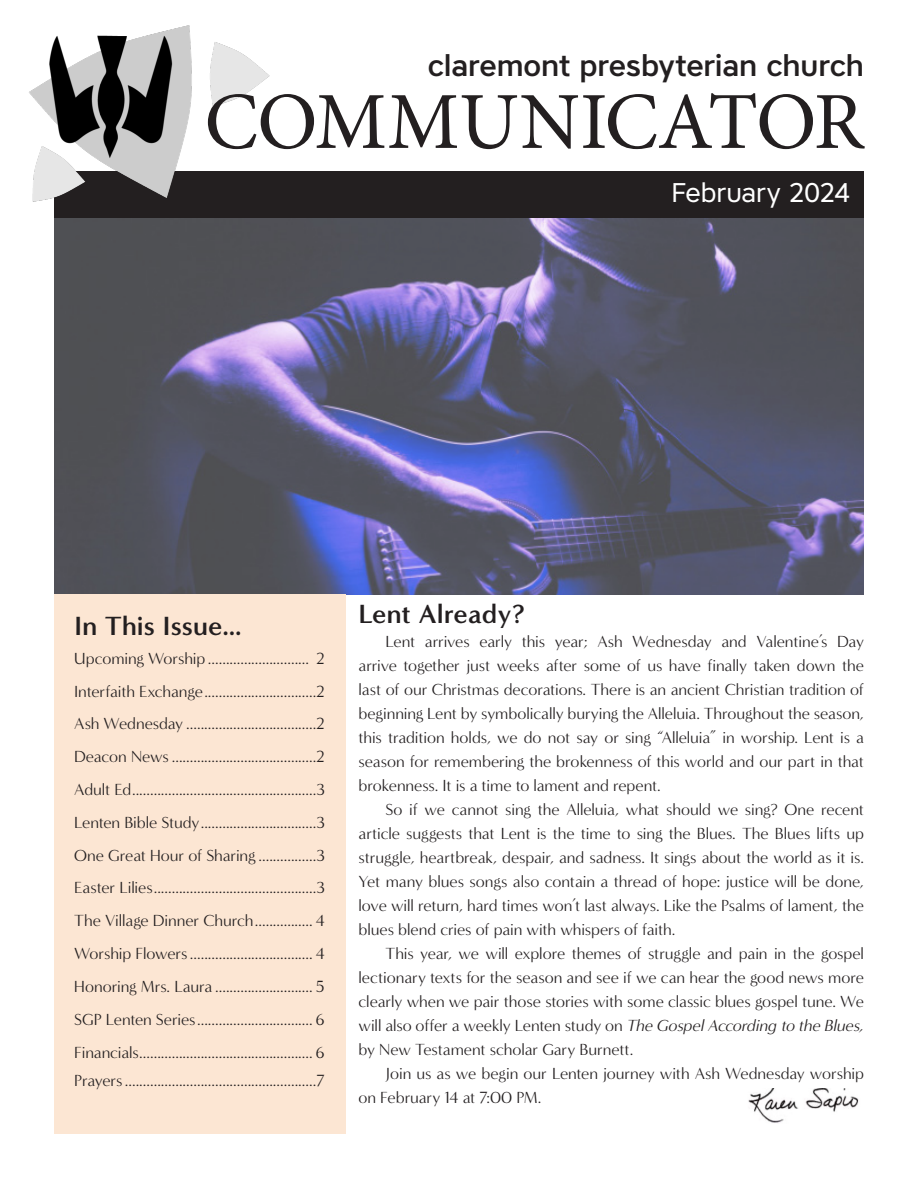
<style>
.page{position:relative;width:918px;height:1188px;background:#fff}
.page>*{position:absolute;margin:0;border:0;box-sizing:border-box;transform-origin:0 0}
.t1{font:81px "Minion Pro";letter-spacing:-.015em;color:#231f20}
.t2{font:500 30px "Core Sans A55";letter-spacing:-.005em;color:#231f20}
.Title_Style_1{font:700 27px "Minerva Modern";letter-spacing:-.005em;color:#231f20}
.t3{font:27px "Core Sans A45";letter-spacing:-.005em;color:#fff}
.t4{font:16.5px/24px "Minerva Modern";letter-spacing:-.005em;color:#231f20;text-align:justify}
.s1{font-style:italic}
</style>
<div class="page">
<img style="left:54px;top:217px;width:810px;height:378px">
<div style="left:54px;top:171px;width:810px;height:46px;background:#231f20"></div>
<img style="left:29px;top:25px;width:241px;height:177px">
<img style="left:748px;top:1088px;width:111px;height:35px">
<div style="left:54px;top:595px;width:292px;height:539px;background:#fce6d3"></div>
<p class="t2" style="left:428px;top:46px;width:438px">claremont presbyterian church</p>
<p class="t1" style="left:204px;top:68px;width:661px">COMMUNICATOR</p>
<p class="t3" style="left:671px;top:175px;width:181px">February 2024</p>
<p class="Title_Style_1" style="left:74px;top:610px;width:169px">In This Issue...</p>
<p class="t4" style="left:74px;top:646px;width:252px">Upcoming Worship ............................ 2</p>
<p class="t4" style="left:74px;top:679px;width:252px">Interfaith Exchange...............................2</p>
<p class="t4" style="left:74px;top:712px;width:252px">Ash Wednesday ....................................2</p>
<p class="t4" style="left:74px;top:745px;width:252px">Deacon News ........................................2</p>
<p class="t4" style="left:74px;top:778px;width:252px">Adult Ed...................................................3</p>
<p class="t4" style="left:74px;top:810px;width:252px">Lenten Bible Study................................3</p>
<p class="t4" style="left:74px;top:843px;width:252px">One Great Hour of Sharing ................3</p>
<p class="t4" style="left:74px;top:876px;width:252px">Easter Lilies.............................................3</p>
<p class="t4" style="left:74px;top:909px;width:252px">The Village Dinner Church................ 4</p>
<p class="t4" style="left:74px;top:942px;width:252px">Worship Flowers.................................. 4</p>
<p class="t4" style="left:74px;top:975px;width:252px">Honoring Mrs. Laura ........................... 5</p>
<p class="t4" style="left:74px;top:1007px;width:252px">SGP Lenten Series................................ 6</p>
<p class="t4" style="left:74px;top:1038px;width:252px;line-height:28.5px">Financials................................................ 6<br>Prayers.....................................................7</p>
<p class="Title_Style_1" style="left:359px;top:598px;width:168px">Lent Already?</p>
<p class="t4" style="left:359px;top:630px;width:507px;text-indent:27px">Lent arrives early this year; Ash Wednesday and Valentine’s Day arrive together just weeks after some of us have finally taken down the last of our Christmas decorations. There is an ancient Christian tradition of beginning Lent by symbolically burying the Alleluia. Throughout the season, this tradition holds, we do not say or sing “Alleluia” in worship. Lent is a season for remembering the brokenness of this world and our part in that brokenness. It is a time to lament and repent.</p>
<p class="t4" style="left:359px;top:798px;width:507px;text-indent:27px">So if we cannot sing the Alleluia, what should we sing? One recent article suggests that Lent is the time to sing the Blues. The Blues lifts up struggle, heartbreak, despair, and sadness. It sings about the world as it is.<br>Yet many blues songs also contain a thread of hope: justice will be done, love will return, hard times won’t last always. Like the Psalms of lament, the blues blend cries of pain with whispers of faith.</p>
<p class="t4" style="left:359px;top:942px;width:507px;text-indent:27px">This year, we will explore themes of struggle and pain in the gospel lectionary texts for the season and see if we can hear the good news more clearly when we pair those stories with some classic blues gospel tune. We will also offer a weekly Lenten study on <span class="s1">The Gospel According to the Blues, </span>by New Testament scholar Gary Burnett.</p>
<p class="t4" style="left:359px;top:1062px;width:507px;text-indent:27px">Join us as we begin our Lenten journey with Ash Wednesday worship on February 14 at 7:00 PM.</p>
</div>
